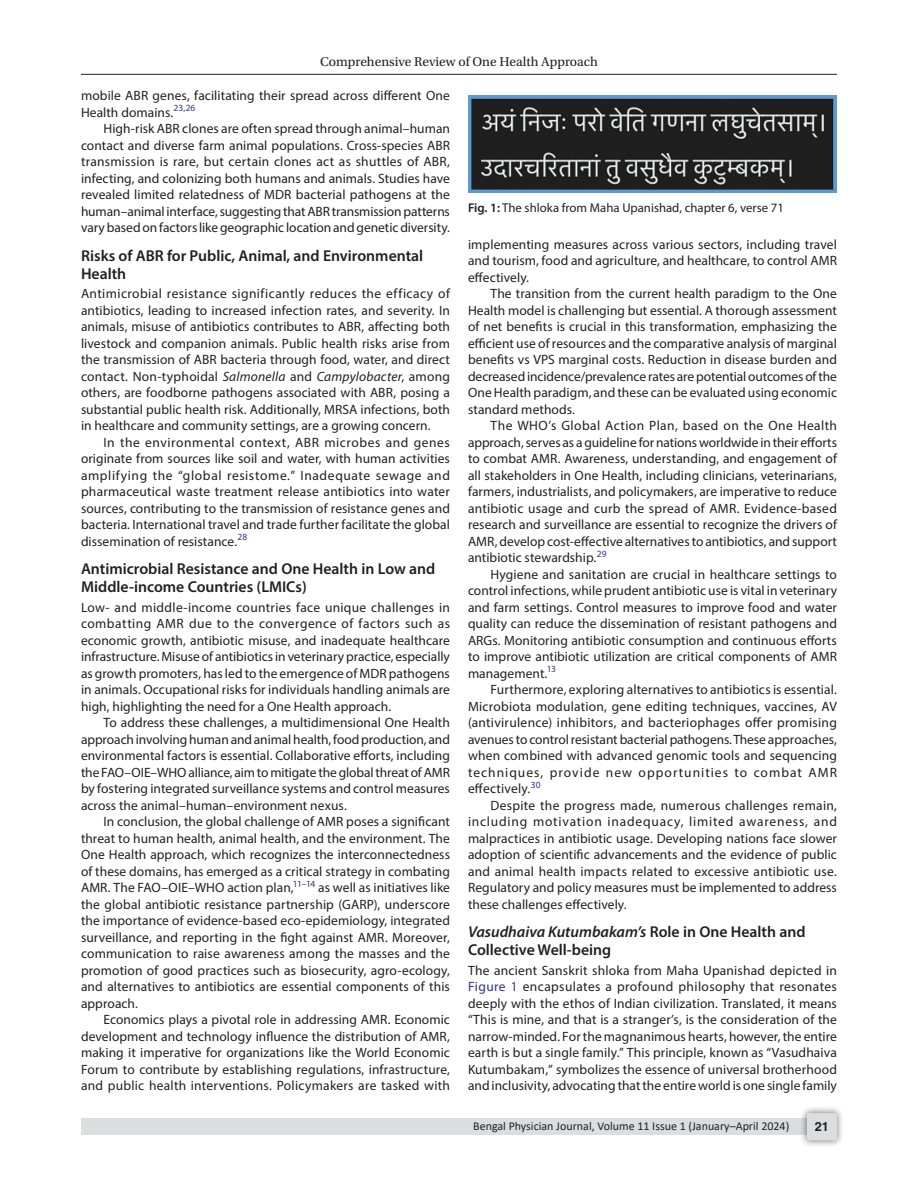
<style>
.page{position:relative;width:918px;height:1188px;background:#fff}
.page>*{position:absolute;margin:0;border:0;box-sizing:border-box;transform-origin:0 0}
.Head-2{font:600 15.75px/18px "Myriad Pro";color:#231f20}
.Para-Indent{font:13.5px/16.5px "Myriad Pro";letter-spacing:.005em;color:#231f20;text-align:justify}
.Para-NoIndent{font:13.5px/16.5px "Myriad Pro";color:#231f20;text-align:justify}
.t1{font:13.5px "Utopia Std";color:#231f20}
.FigCaption{font:12.75px "Myriad Pro";color:#231f20}
.t2{font:700 12.75px "Helvetica LT Std";color:#231f20}
.t3{font:12px "Calibri";color:#231f20}
.s1{font-style:italic}
.s2{font-weight:600}
.s3{color:#2e3092}
</style>
<div class="page">
<hr style="left:81px;top:74px;width:756px;height:1px;background:#231f20">
<div style="left:81px;top:1119px;width:756px;height:16px;background:#dcdddf"></div>
<div style="left:800px;top:1106px;width:44px;height:41px;background:#231f20;opacity:.61"></div>
<div style="left:807px;top:1113px;width:30px;height:27px;background:#dcdddf;border-radius:2px"></div>
<img style="left:469px;top:95px;width:367px;height:98px">
<p class="t1" style="left:320px;top:55px;width:279px">Comprehensive Review of One Health Approach</p>
<p class="Para-Indent" style="left:81px;top:87px;width:370px">mobile ABR genes, facilitating their spread across different One<br>Health domains.<sup>23,26</sup></p>
<p class="Para-Indent" style="left:81px;top:120px;width:371px;text-indent:22px">High-risk ABR clones are often spread through animal–human contact and diverse farm animal populations. Cross-species ABR transmission is rare, but certain clones act as shuttles of ABR, infecting, and colonizing both humans and animals. Studies have revealed limited relatedness of MDR bacterial pathogens at the human–animal interface, suggesting that ABR transmission patterns vary based on factors like geographic location and genetic diversity.</p>
<p class="Head-2" style="left:81px;top:246px;width:344px">Risks of ABR for Public, Animal, and Environmental<br>Health</p>
<p class="Para-NoIndent" style="left:81px;top:285px;width:371px">Antimicrobial resistance significantly reduces the efficacy of antibiotics, leading to increased infection rates, and severity. In animals, misuse of antibiotics contributes to ABR, affecting both livestock and companion animals. Public health risks arise from the transmission of ABR bacteria through food, water, and direct contact. Non-typhoidal <span class="s1">Salmonella</span> and <span class="s1">Campylobacter</span>, among others, are foodborne pathogens associated with ABR, posing a substantial public health risk. Additionally, MRSA infections, both in healthcare and community settings, are a growing concern.</p>
<p class="Para-Indent" style="left:81px;top:434px;width:371px;text-indent:22px">In the environmental context, ABR microbes and genes originate from sources like soil and water, with human activities amplifying the “global resistome.” Inadequate sewage and pharmaceutical waste treatment release antibiotics into water sources, contributing to the transmission of resistance genes and bacteria. International travel and trade further facilitate the global dissemination of resistance.<sup>28</sup></p>
<p class="Head-2" style="left:81px;top:559px;width:356px">Antimicrobial Resistance and One Health in Low and<br>Middle-income Countries (LMICs)</p>
<p class="Para-NoIndent" style="left:81px;top:599px;width:371px">Low- and middle-income countries face unique challenges in combatting AMR due to the convergence of factors such as economic growth, antibiotic misuse, and inadequate healthcare infrastructure. Misuse of antibiotics in veterinary practice, especially as growth promoters, has led to the emergence of MDR pathogens in animals. Occupational risks for individuals handling animals are high, highlighting the need for a One Health approach.</p>
<p class="Para-Indent" style="left:81px;top:714px;width:371px;text-indent:22px">To address these challenges, a multidimensional One Health approach involving human and animal health, food production, and environmental factors is essential. Collaborative efforts, including the FAO–OIE–WHO alliance, aim to mitigate the global threat of AMR by fostering integrated surveillance systems and control measures across the animal–human–environment nexus.</p>
<p class="Para-Indent" style="left:81px;top:813px;width:371px;text-indent:22px">In conclusion, the global challenge of AMR poses a significant threat to human health, animal health, and the environment. The One Health approach, which recognizes the interconnectedness of these domains, has emerged as a critical strategy in combating AMR. The FAO–OIE–WHO action plan,<sup>11–14</sup> as well as initiatives like the global antibiotic resistance partnership (GARP), underscore the importance of evidence-based eco-epidemiology, integrated surveillance, and reporting in the fight against AMR. Moreover, communication to raise awareness among the masses and the promotion of good practices such as biosecurity, agro-ecology, and alternatives to antibiotics are essential components of this approach.</p>
<p class="Para-Indent" style="left:81px;top:1011px;width:371px;text-indent:22px">Economics plays a pivotal role in addressing AMR. Economic development and technology influence the distribution of AMR, making it imperative for organizations like the World Economic Forum to contribute by establishing regulations, infrastructure, and public health interventions. Policymakers are tasked with</p>
<p class="FigCaption" style="left:468px;top:200px;width:317px"><span class="s2">Fig. 1:</span> The shloka from Maha Upanishad, chapter 6, verse 71</p>
<p class="Para-Indent" style="left:468px;top:236px;width:371px">implementing measures across various sectors, including travel and tourism, food and agriculture, and healthcare, to control AMR effectively.</p>
<p class="Para-Indent" style="left:468px;top:285px;width:371px;text-indent:22px">The transition from the current health paradigm to the One Health model is challenging but essential. A thorough assessment of net benefits is crucial in this transformation, emphasizing the efficient use of resources and the comparative analysis of marginal benefits vs VPS marginal costs. Reduction in disease burden and decreased incidence/prevalence rates are potential outcomes of the One Health paradigm, and these can be evaluated using economic standard methods.</p>
<p class="Para-Indent" style="left:468px;top:417px;width:371px;text-indent:22px">The WHO’s Global Action Plan, based on the One Health approach, serves as a guideline for nations worldwide in their efforts to combat AMR. Awareness, understanding, and engagement of all stakeholders in One Health, including clinicians, veterinarians, farmers, industrialists, and policymakers, are imperative to reduce antibiotic usage and curb the spread of AMR. Evidence-based research and surveillance are essential to recognize the drivers of AMR, develop cost-effective alternatives to antibiotics, and support antibiotic stewardship.<sup>29</sup></p>
<p class="Para-Indent" style="left:468px;top:566px;width:371px;text-indent:22px">Hygiene and sanitation are crucial in healthcare settings to control infections, while prudent antibiotic use is vital in veterinary and farm settings. Control measures to improve food and water quality can reduce the dissemination of resistant pathogens and ARGs. Monitoring antibiotic consumption and continuous efforts to improve antibiotic utilization are critical components of AMR management.<sup>13</sup></p>
<p class="Para-Indent" style="left:468px;top:681px;width:371px;text-indent:22px">Furthermore, exploring alternatives to antibiotics is essential.<br>Microbiota modulation, gene editing techniques, vaccines, AV (antivirulence) inhibitors, and bacteriophages offer promising avenues to control resistant bacterial pathogens. These approaches, when combined with advanced genomic tools and sequencing techniques, provide new opportunities to combat AMR effectively.<sup>30</sup></p>
<p class="Para-Indent" style="left:468px;top:797px;width:371px;text-indent:22px">Despite the progress made, numerous challenges remain, including motivation inadequacy, limited awareness, and malpractices in antibiotic usage. Developing nations face slower adoption of scientific advancements and the evidence of public and animal health impacts related to excessive antibiotic use.<br>Regulatory and policy measures must be implemented to address these challenges effectively.</p>
<p class="Head-2" style="left:468px;top:922px;width:339px"><span class="s1">Vasudhaiva Kutumbakam’s</span> Role in One Health and<br>Collective Well-being</p>
<p class="Para-NoIndent" style="left:468px;top:962px;width:371px">The ancient Sanskrit shloka from Maha Upanishad depicted in <span class="s3">Figure 1</span> encapsulates a profound philosophy that resonates deeply with the ethos of Indian civilization. Translated, it means “This is mine, and that is a stranger’s, is the consideration of the narrow-minded. For the magnanimous hearts, however, the entire earth is but a single family.” This principle, known as “Vasudhaiva Kutumbakam,” symbolizes the essence of universal brotherhood and inclusivity, advocating that the entire world is one single family</p>
<p class="t3" style="left:473px;top:1117px;width:318px">Bengal Physician Journal, Volume 11 Issue 1 (January–April 2024)</p>
<p class="t2" style="left:815px;top:1119px;width:16px">21</p>
</div>
